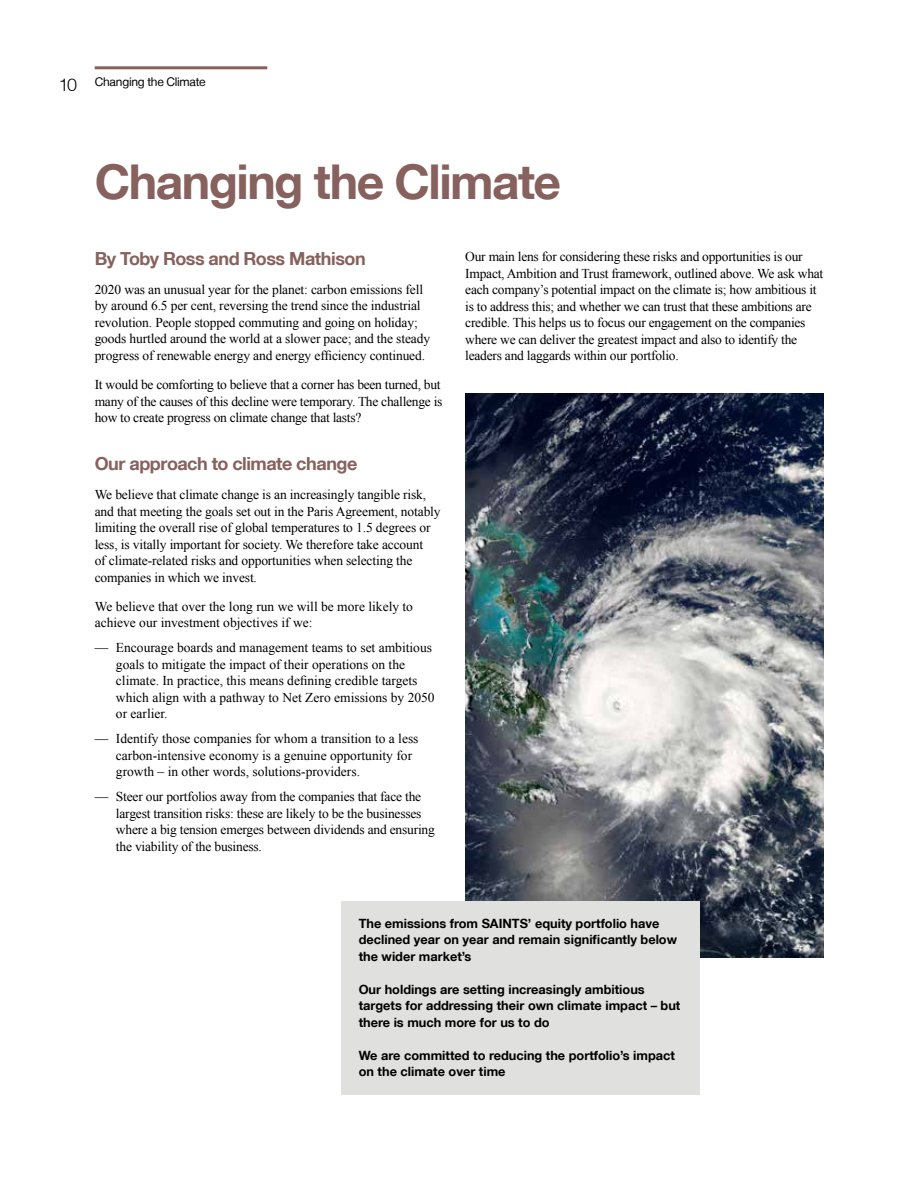
<style>
.page{position:relative;width:918px;height:1188px;background:#fff}
.page>*{position:absolute;margin:0;border:0;box-sizing:border-box;transform-origin:0 0}
.t1{font:700 48px "Helvetica Neue LT";letter-spacing:-.03em;color:#87615d}
.t2{font:700 18px "Helvetica Neue LT";letter-spacing:-.025em;color:#87615d}
.t3{font:13.5px/16.5px "Times New Roman";letter-spacing:-.01em;color:#000}
.t4{font:700 12.75px/16.5px "Helvetica Neue LT";color:#000}
.t5{font:12px "Helvetica Neue LT";letter-spacing:-.02em;color:#000}
.s1{font-weight:300;font-size:18px}
</style>
<div class="page">
<hr style="left:95px;top:66px;width:172px;height:3px;background:#87615d">
<img style="left:465px;top:394px;width:358px;height:564px">
<div style="left:342px;top:902px;width:358px;height:193px;background:#e0e0df"></div>
<p class="t5" style="left:59px;top:75px;width:148px"><span class="s1">10</span> Changing the Climate</p>
<h1 class="t1" style="left:95px;top:152px;width:468px">Changing the Climate</h1>
<h2 class="t2" style="left:95px;top:247px;width:273px">By Toby Ross and Ross Mathison</h2>
<p class="t3" style="left:95px;top:281px;width:337px">2020 was an unusual year for the planet: carbon emissions fell by around 6.5 per cent, reversing the trend since the industrial revolution. People stopped commuting and going on holiday; goods hurtled around the world at a slower pace; and the steady progress of renewable energy and energy efficiency continued.</p>
<p class="t3" style="left:95px;top:376px;width:349px">It would be comforting to believe that a corner has been turned, but many of the causes of this decline were temporary. The challenge is how to create progress on climate change that lasts?</p>
<h2 class="t2" style="left:95px;top:452px;width:264px">Our approach to climate change</h2>
<p class="t3" style="left:95px;top:486px;width:347px">We believe that climate change is an increasingly tangible risk, and that meeting the goals set out in the Paris Agreement, notably limiting the overall rise of global temperatures to 1.5 degrees or less, is vitally important for society. We therefore take account<br>of climate-related risks and opportunities when selecting the companies in which we invest.</p>
<p class="t3" style="left:95px;top:598px;width:320px">We believe that over the long run we will be more likely to achieve our investment objectives if we:</p>
<p class="t3" style="left:116px;top:639px;width:320px;text-indent:-21px">— Encourage boards and management teams to set ambitious goals to mitigate the impact of their operations on the climate. In practice, this means defining credible targets which align with a pathway to Net Zero emissions by 2050 or earlier.</p>
<p class="t3" style="left:116px;top:730px;width:304px;text-indent:-21px">— Identify those companies for whom a transition to a less carbon-intensive economy is a genuine opportunity for growth – in other words, solutions-providers.</p>
<p class="t3" style="left:116px;top:788px;width:320px;text-indent:-21px">— Steer our portfolios away from the companies that face the largest transition risks: these are likely to be the businesses where a big tension emerges between dividends and ensuring the viability of the business.</p>
<p class="t3" style="left:465px;top:248px;width:360px">Our main lens for considering these risks and opportunities is our Impact, Ambition and Trust framework, outlined above. We ask what each company’s potential impact on the climate is; how ambitious it is to address this; and whether we can trust that these ambitions are credible. This helps us to focus our engagement on the companies where we can deliver the greatest impact and also to identify the leaders and laggards within our portfolio.</p>
<p class="t4" style="left:359px;top:915px;width:320px">The emissions from SAINTS’ equity portfolio have declined year on year and remain significantly below the wider market’s</p>
<p class="t4" style="left:359px;top:981px;width:323px">Our holdings are setting increasingly ambitious targets for addressing their own climate impact – but there is much more for us to do</p>
<p class="t4" style="left:359px;top:1047px;width:318px">We are committed to reducing the portfolio’s impact on the climate over time</p>
</div>
